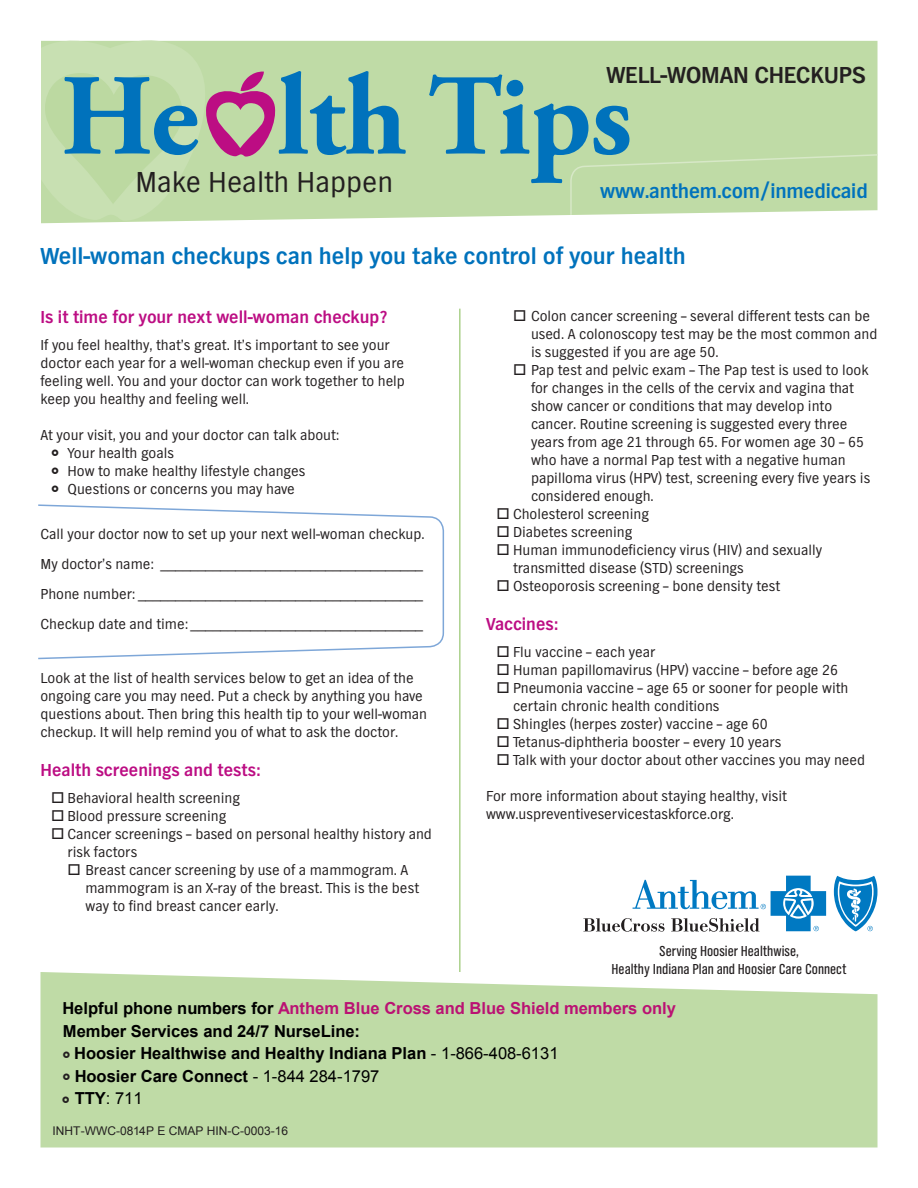
<style>
.page{position:relative;width:918px;height:1188px;background:#fff}
.page>*{position:absolute;margin:0;border:0;box-sizing:border-box;transform-origin:0 0}
.t1{font:700 115.2px "Adobe Garamond Pro";letter-spacing:-.01em;color:#0072bc}
.t2{font:30px "TV Nord EF";color:#231f20}
.t3{font:700 24px "TV Nord EF";color:#0072bc}
.t4{font:700 24px "TV Nord EF";letter-spacing:-.01em;color:#231f20}
.t5{font:700 21px "TV Nord EF";letter-spacing:-.01em;color:#0072bc}
.t6{font:700 18px "TV Nord EF";color:#bc0d83}
.t7{font:700 16.5px/23.2px "Arial";color:#000}
.t8{font:16.5px "Arial";color:#000}
.t9{font:15px/18px "TV Nord EF";color:#231f20}
.t10{font:15px/18px "TV Nord Cond EF";color:#231f20;text-align:center}
.t11{font:12px "Arial";color:#231f20}
.s1{color:#ba1273}
.s2{font-weight:400}
.s3{font-weight:700}
</style>
<div class="page">
<hr style="left:459px;top:309px;width:2px;height:663px;background:#acd18c">
<div style="left:41px;top:41px;width:837px;height:182px;background:#bfdba6"></div>
<svg style="left:569px;top:153px;width:309px;height:63px;background:#c3ddab"></svg>
<svg style="left:41px;top:40px;width:235px;height:181px;background:#c1d0a7"></svg>
<svg style="left:38px;top:504px;width:407px;height:156px"></svg>
<svg style="left:834px;top:876px;width:43px;height:55px"></svg>
<svg style="left:583px;top:876px;width:243px;height:56px"></svg>
<svg style="left:40px;top:972px;width:838px;height:176px;background:#c3ddab"></svg>
<svg style="left:52px;top:1051px;width:18px;height:8px"></svg>
<svg style="left:52px;top:1074px;width:18px;height:7px"></svg>
<svg style="left:63px;top:1096px;width:6px;height:7px"></svg>
<h1 class="t4" style="left:606px;top:62px;width:261px">WELL-WOMAN CHECKUPS</h1>
<p class="t1" style="left:61px;top:50px;width:573px">He lth Tips</p>
<p class="t2" style="left:135px;top:165px;width:259px">Make Health Happen</p>
<p class="t5" style="left:600px;top:179px;width:269px">www.anthem.com/inmedicaid</p>
<h2 class="t3" style="left:40px;top:242px;width:647px">Well-woman checkups can help you take control of your health</h2>
<h3 class="t6" style="left:40px;top:307px;width:348px">Is it time for your next well-woman checkup?</h3>
<p class="t9" style="left:40px;top:335px;width:366px">If you feel healthy, that’s great. It’s important to see your doctor each year for a well-woman checkup even if you are feeling well. You and your doctor can work together to help keep you healthy and feeling well.</p>
<p class="t9" style="left:40px;top:425px;width:300px">At your visit, you and your doctor can talk about:</p>
<p class="t9" style="left:68px;top:443px;width:108px">Your health goals</p>
<p class="t9" style="left:68px;top:461px;width:239px">How to make healthy lifestyle changes</p>
<p class="t9" style="left:68px;top:479px;width:229px">Questions or concerns you may have</p>
<p class="t9" style="left:40px;top:524px;width:386px">Call your doctor now to set up your next well-woman checkup.</p>
<p class="t9" style="left:40px;top:554px;width:384px">My doctor’s name: ___________________________________</p>
<p class="t9" style="left:40px;top:584px;width:384px">Phone number: ______________________________________</p>
<p class="t9" style="left:40px;top:614px;width:384px">Checkup date and time: _______________________________</p>
<p class="t9" style="left:40px;top:668px;width:388px">Look at the list of health services below to get an idea of the ongoing care you may need. Put a check by anything you have questions about. Then bring this health tip to your well-woman checkup. It will help remind you of what to ask the doctor.</p>
<h3 class="t6" style="left:40px;top:760px;width:221px">Health screenings and tests:</h3>
<p class="t9" style="left:51px;top:788px;width:190px">□ Behavioral health screening</p>
<p class="t9" style="left:51px;top:806px;width:177px">□ Blood pressure screening</p>
<p class="t9" style="left:51px;top:824px;width:382px">□ Cancer screenings – based on personal healthy history and</p>
<p class="t9" style="left:68px;top:842px;width:71px">risk factors</p>
<p class="t9" style="left:86px;top:860px;width:335px;text-indent:-18px">□ Breast cancer screening by use of a mammogram. A mammogram is an X-ray of the breast. This is the best way to find breast cancer early.</p>
<p class="t9" style="left:531px;top:307px;width:348px;text-indent:-18px">□ Colon cancer screening – several different tests can be used. A colonoscopy test may be the most common and is suggested if you are age 50.</p>
<p class="t9" style="left:531px;top:361px;width:341px;text-indent:-18px">□ Pap test and pelvic exam – The Pap test is used to look for changes in the cells of the cervix and vagina that show cancer or conditions that may develop into cancer. Routine screening is suggested every three years from age 21 through 65. For women age 30 – 65 who have a normal Pap test with a negative human papilloma virus (HPV) test, screening every five years is considered enough.</p>
<p class="t9" style="left:496px;top:505px;width:154px">□ Cholesterol screening</p>
<p class="t9" style="left:496px;top:523px;width:137px">□ Diabetes screening</p>
<p class="t9" style="left:513px;top:541px;width:311px;text-indent:-16px">□ Human immunodeficiency virus (HIV) and sexually transmitted disease (STD) screenings</p>
<p class="t9" style="left:496px;top:577px;width:285px">□ Osteoporosis screening – bone density test</p>
<h3 class="t6" style="left:486px;top:614px;width:73px">Vaccines:</h3>
<p class="t9" style="left:496px;top:643px;width:160px">□ Flu vaccine – each year</p>
<p class="t9" style="left:496px;top:661px;width:343px">□ Human papillomavirus (HPV) vaccine – before age 26</p>
<p class="t9" style="left:513px;top:679px;width:337px;text-indent:-16px">□ Pneumonia vaccine – age 65 or sooner for people with certain chronic health conditions</p>
<p class="t9" style="left:496px;top:715px;width:273px">□ Shingles (herpes zoster) vaccine – age 60</p>
<p class="t9" style="left:496px;top:733px;width:286px">□ Tetanus-diphtheria booster – every 10 years</p>
<p class="t9" style="left:496px;top:751px;width:370px">□ Talk with your doctor about other vaccines you may need</p>
<p class="t9" style="left:486px;top:787px;width:302px">For more information about staying healthy, visit www.uspreventiveservicestaskforce.org.</p>
<p class="t10" style="left:612px;top:942px;width:236px">Serving Hoosier Healthwise,<br>Healthy Indiana Plan and Hoosier Care Connect</p>
<p class="t7" style="left:62px;top:997px;width:615px">Helpful phone numbers for <span class="s1">Anthem Blue Cross and Blue Shield members only<br></span>Member Services and 24/7 NurseLine:</p>
<p class="t7" style="left:74px;top:1042px;width:486px">Hoosier Healthwise and Healthy Indiana Plan <span class="s2">- 1-866-408-6131</span></p>
<p class="t7" style="left:75px;top:1065px;width:306px">Hoosier Care Connect <span class="s2">- 1-844 284-1797</span></p>
<p class="t8" style="left:75px;top:1088px;width:69px"><span class="s3">TTY</span>: 711</p>
<p class="t11" style="left:53px;top:1123px;width:237px">INHT-WWC-0814P E CMAP HIN-C-0003-16</p>
</div>
